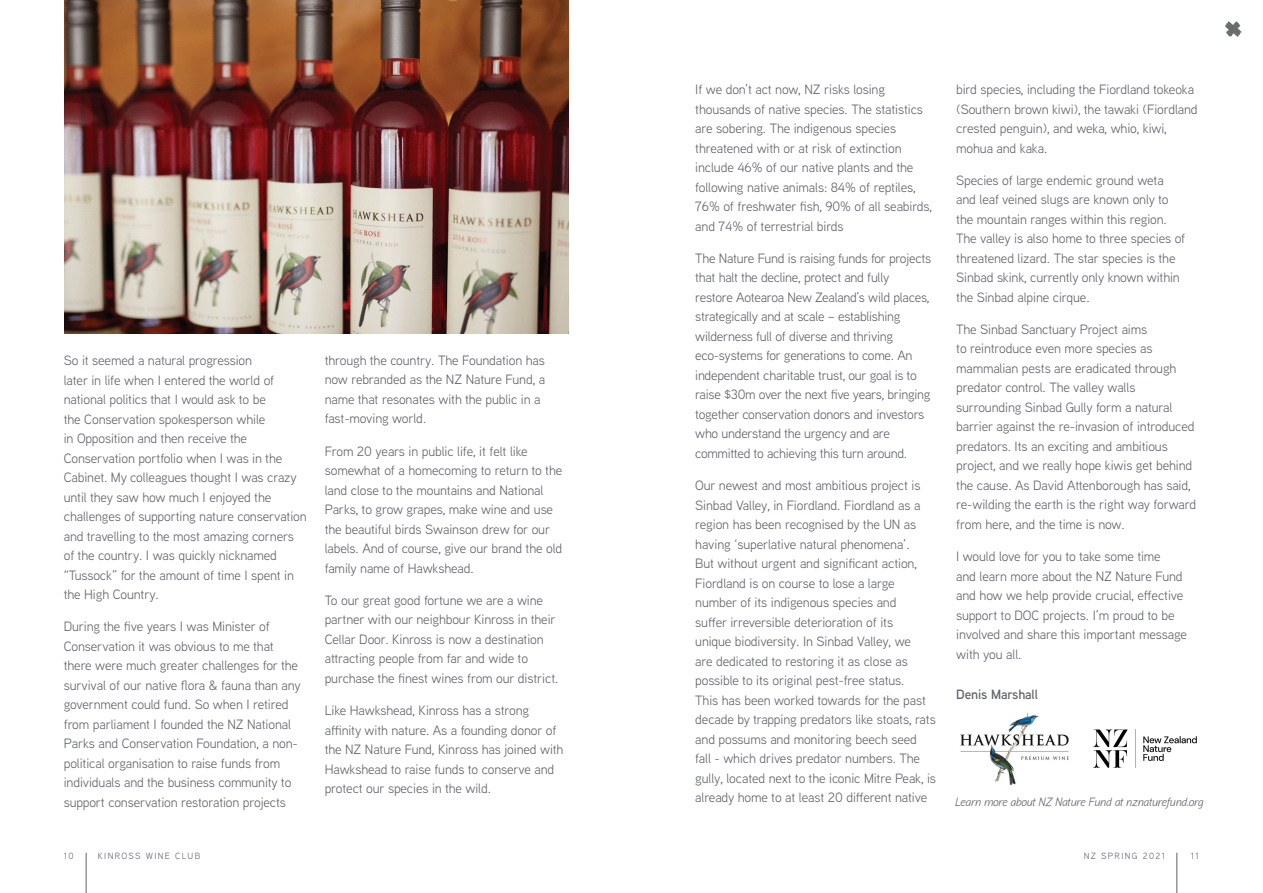
<style>
.page{position:relative;width:1263px;height:893px;background:#fff}
.page>*{position:absolute;margin:0;border:0;box-sizing:border-box;transform-origin:0 0}
.t1{font:13.5px/19.5px "Aaux Next";letter-spacing:-.01em;color:#5e6367}
.t2{font:600 13.5px "Aaux Next";letter-spacing:-.01em;color:#5e6367}
.t3{font:italic 12px "Aaux Next";letter-spacing:-.01em;color:#5e6367}
.t4{font:9px "Aaux Next";letter-spacing:.15em;color:#5e6367}
</style>
<div class="page">
<hr style="left:86px;top:853px;width:1px;height:40px;background:#5e6367">
<hr style="left:1176px;top:853px;width:1px;height:40px;background:#5e6367">
<svg style="left:1225px;top:21px;width:17px;height:16px"></svg>
<img style="left:64px;top:0;width:504px;height:334px">
<img style="left:960px;top:712px;width:109px;height:74px">
<img style="left:1093px;top:729px;width:103px;height:38px">
<p class="t1" style="left:64px;top:350px;width:244px">So it seemed a natural progression<br>later in life when I entered the world of national politics that I would ask to be<br>the Conservation spokesperson while<br>in Opposition and then receive the Conservation portfolio when I was in the Cabinet. My colleagues thought I was crazy until they saw how much I enjoyed the challenges of supporting nature conservation and travelling to the most amazing corners of the country. I was quickly nicknamed “Tussock” for the amount of time I spent in the High Country.</p>
<p class="t1" style="left:64px;top:616px;width:239px">During the five years I was Minister of Conservation it was obvious to me that there were much greater challenges for the survival of our native flora &amp; fauna than any government could fund. So when I retired from parliament I founded the NZ National Parks and Conservation Foundation, a non&shy;political organisation to raise funds from individuals and the business community to support conservation restoration projects</p>
<p class="t1" style="left:325px;top:350px;width:222px">through the country. The Foundation has now rebranded as the NZ Nature Fund, a name that resonates with the public in a fast-moving world.</p>
<p class="t1" style="left:325px;top:441px;width:239px">From 20 years in public life, it felt like somewhat of a homecoming to return to the land close to the mountains and National Parks, to grow grapes, make wine and use the beautiful birds Swainson drew for our labels. And of course, give our brand the old family name of Hawkshead.</p>
<p class="t1" style="left:325px;top:590px;width:235px">To our great good fortune we are a wine partner with our neighbour Kinross in their Cellar Door. Kinross is now a destination attracting people from far and wide to purchase the finest wines from our district.</p>
<p class="t1" style="left:325px;top:700px;width:240px">Like Hawkshead, Kinross has a strong affinity with nature. As a founding donor of the NZ Nature Fund, Kinross has joined with Hawkshead to raise funds to conserve and protect our species in the wild.</p>
<p class="t1" style="left:695px;top:79px;width:238px">If we don’t act now, NZ risks losing thousands of native species. The statistics are sobering. The indigenous species threatened with or at risk of extinction include 46% of our native plants and the following native animals: 84% of reptiles, 76% of freshwater fish, 90% of all seabirds, and 74% of terrestrial birds</p>
<p class="t1" style="left:695px;top:248px;width:237px">The Nature Fund is raising funds for projects that halt the decline, protect and fully<br>restore Aotearoa New Zealand’s wild places, strategically and at scale – establishing wilderness full of diverse and thriving eco-systems for generations to come. An independent charitable trust, our goal is to raise $30m over the next five years, bringing together conservation donors and investors who understand the urgency and are committed to achieving this turn around.</p>
<p class="t1" style="left:695px;top:475px;width:242px">Our newest and most ambitious project is Sinbad Valley, in Fiordland. Fiordland as a region has been recognised by the UN as having ‘superlative natural phenomena’.<br>But without urgent and significant action, Fiordland is on course to lose a large number of its indigenous species and<br>suffer irreversible deterioration of its<br>unique biodiversity. In Sinbad Valley, we<br>are dedicated to restoring it as close as possible to its original pest-free status.<br>This has been worked towards for the past decade by trapping predators like stoats, rats and possums and monitoring beech seed<br>fall - which drives predator numbers. The gully, located next to the iconic Mitre Peak, is already home to at least 20 different native</p>
<p class="t1" style="left:956px;top:79px;width:243px">bird species, including the Fiordland tokeoka (Southern brown kiwi), the tawaki (Fiordland crested penguin), and weka, whio, kiwi, mohua and kaka.</p>
<p class="t1" style="left:956px;top:170px;width:231px">Species of large endemic ground weta and leaf veined slugs are known only to the mountain ranges within this region.<br>The valley is also home to three species of threatened lizard. The star species is the Sinbad skink, currently only known within the Sinbad alpine cirque.</p>
<p class="t1" style="left:956px;top:319px;width:242px">The Sinbad Sanctuary Project aims<br>to reintroduce even more species as mammalian pests are eradicated through predator control. The valley walls surrounding Sinbad Gully form a natural barrier against the re-invasion of introduced predators. Its an exciting and ambitious project, and we really hope kiwis get behind the cause. As David Attenborough has said, re-wilding the earth is the right way forward from here, and the time is now.</p>
<p class="t1" style="left:956px;top:546px;width:232px">I would love for you to take some time<br>and learn more about the NZ Nature Fund and how we help provide crucial, effective support to DOC projects. I’m proud to be involved and share this important message with you all.</p>
<p class="t2" style="left:956px;top:685px;width:83px">Denis Marshall</p>
<p class="t3" style="left:955px;top:793px;width:250px">Learn more about NZ Nature Fund at nznaturefund.org</p>
<p class="t4" style="left:64px;top:850px;width:11px">10</p>
<p class="t4" style="left:98px;top:850px;width:104px">KINROSS WINE CLUB</p>
<p class="t4" style="left:1084px;top:850px;width:83px">NZ SPRING 2021</p>
<p class="t4" style="left:1191px;top:850px;width:10px">11</p>
</div>
